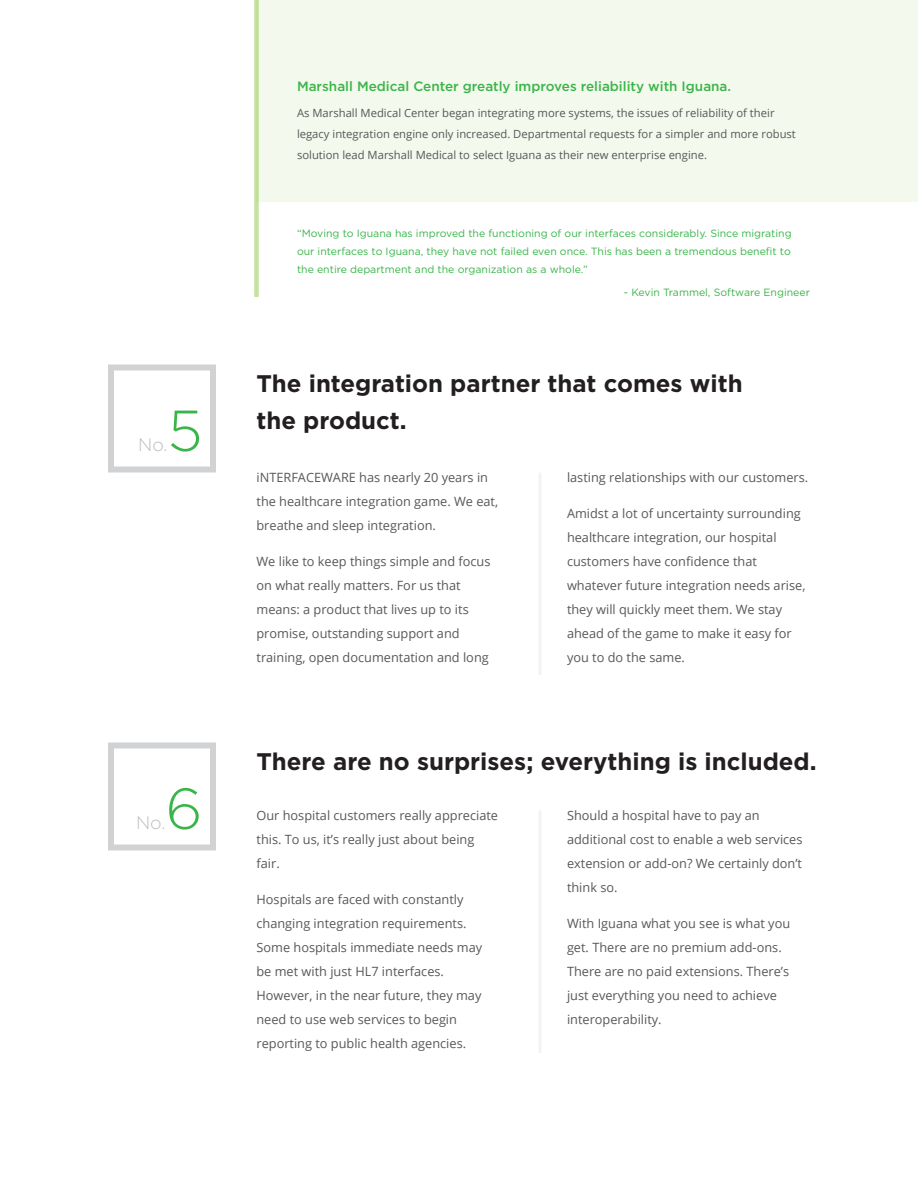
<style>
.page{position:relative;width:918px;height:1188px;background:#fff}
.page>*{position:absolute;margin:0;border:0;box-sizing:border-box;transform-origin:0 0}
.t1{font:300 57.6px "Gotham";color:#3ab54a}
.t2{font:700 24px/37.5px "Gotham";color:#231f20}
.t3{font:300 18px "Gotham";color:#bcbdc0}
.t4{font:500 13.5px "Gotham";color:#3ab54a}
.t5{font:12.75px/24px "Open Sans";color:#57585a}
.t6{font:11.25px/21px "Open Sans";color:#57585a}
.t7{font:10.5px/18px "Gotham";color:#3ab54a;text-align:justify}
</style>
<div class="page">
<hr style="left:538px;top:472px;width:4px;height:203px;background:#f8f9f9">
<svg style="left:108px;top:364px;width:108px;height:108px"></svg>
<hr style="left:538px;top:810px;width:4px;height:243px;background:#f8f8f9">
<svg style="left:108px;top:742px;width:108px;height:108px"></svg>
<div style="left:256px;top:0;width:662px;height:202px;background:#f3f9ec"></div>
<div style="left:254px;top:0;width:5px;height:297px;background:#c5e29e"></div>
<h1 class="t1" style="left:168px;top:394px;width:36px">5</h1>
<h3 class="t3" style="left:138px;top:433px;width:31px">No.</h3>
<h1 class="t1" style="left:166px;top:772px;width:38px">6</h1>
<h3 class="t3" style="left:136px;top:811px;width:31px">No.</h3>
<p class="t4" style="left:297px;top:77px;width:436px">Marshall Medical Center greatly improves reliability with Iguana.</p>
<p class="t6" style="left:297px;top:102px;width:500px">As Marshall Medical Center began integrating more systems, the issues of reliability of their legacy integration engine only increased. Departmental requests for a simpler and more robust solution lead Marshall Medical to select Iguana as their new enterprise engine.</p>
<p class="t7" style="left:297px;top:224px;width:496px">“Moving to Iguana has improved the functioning of our interfaces considerably. Since migrating our interfaces to Iguana, they have not failed even once. This has been a tremendous benefit to the entire department and the organization as a whole.”</p>
<p class="t7" style="left:624px;top:283px;width:188px">- Kevin Trammel, Software Engineer</p>
<h2 class="t2" style="left:256px;top:364px;width:488px">The integration partner that comes with the product.</h2>
<p class="t5" style="left:256px;top:465px;width:243px">iNTERFACEWARE has nearly 20 years in the healthcare integration game. We eat, breathe and sleep integration.</p>
<p class="t5" style="left:256px;top:549px;width:236px">We like to keep things simple and focus on what really matters. For us that means: a product that lives up to its promise, outstanding support and training, open documentation and long</p>
<p class="t5" style="left:567px;top:465px;width:243px">lasting relationships with our customers.</p>
<p class="t5" style="left:567px;top:501px;width:240px">Amidst a lot of uncertainty surrounding healthcare integration, our hospital customers have confidence that whatever future integration needs arise, they will quickly meet them. We stay ahead of the game to make it easy for you to do the same.</p>
<h2 class="t2" style="left:256px;top:742px;width:562px">There are no surprises; everything is included.</h2>
<p class="t5" style="left:256px;top:803px;width:243px">Our hospital customers really appreciate this. To us, it’s really just about being fair.</p>
<p class="t5" style="left:256px;top:887px;width:227px">Hospitals are faced with constantly changing integration requirements.<br>Some hospitals immediate needs may be met with just HL7 interfaces.<br>However, in the near future, they may need to use web services to begin reporting to public health agencies.</p>
<p class="t5" style="left:567px;top:803px;width:237px">Should a hospital have to pay an additional cost to enable a web services extension or add-on? We certainly don’t think so.</p>
<p class="t5" style="left:567px;top:911px;width:225px">With Iguana what you see is what you get. There are no premium add-ons.<br>There are no paid extensions. There’s just everything you need to achieve interoperability.</p>
</div>
